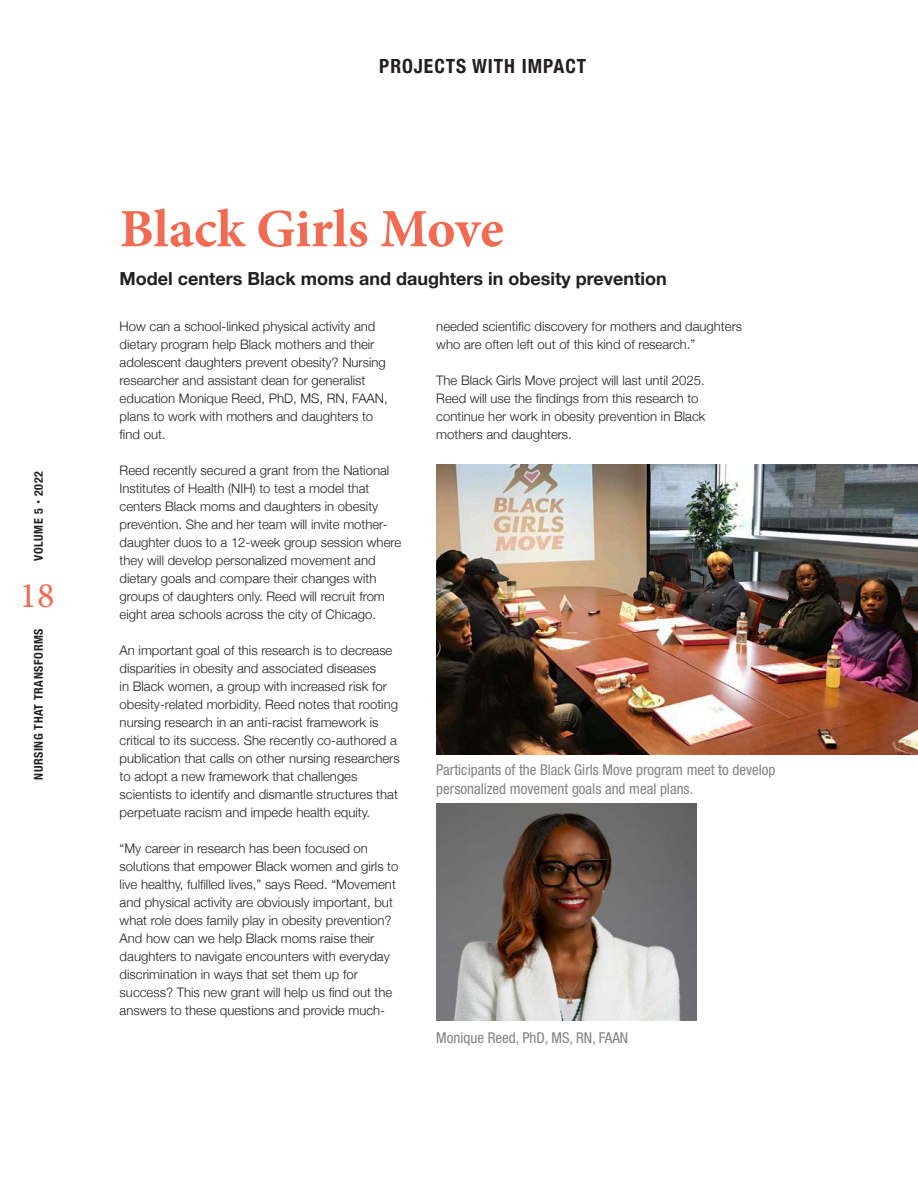
<style>
.page{position:relative;width:918px;height:1188px;background:#fff}
.page>*{position:absolute;margin:0;border:0;box-sizing:border-box;transform-origin:0 0}
.Student_Headline{font:700 54px "Minion Pro";color:#f26b50}
.t1{font:36px "Minion Pro Capt";color:#f26b50}
.t2{font:700 condensed 19.5px "Helvetica Neue";letter-spacing:.05em;color:#231f20}
.Body_Copy_8_75{font:700 18px "Helvetica Neue";color:#231f20}
.Photo_Credit_-_Secon{font:italic condensed 15px/18.8px "Helvetica Neue 57";color:#808285}
.Body_Copy_8_75-2{font:300 13.2px/18px "Helvetica Neue";color:#231f20}
.t3{font:700 condensed 12px "Helvetica Neue";letter-spacing:.05em;color:#231f20}
.s1{font-weight:400;font-stretch:normal}
</style>
<div class="page">
<img style="left:436px;top:803px;width:261px;height:218px">
<img style="left:436px;top:464px;width:482px;height:291px">
<p class="t3" style="left:29px;top:561px;width:91px;rotate:-90deg">VOLUME 5 <span class="s1">•</span> 2022</p>
<p class="t1" style="left:20px;top:571px;width:37px">18</p>
<p class="t3" style="left:29px;top:780px;width:153px;rotate:-90deg">NURSING THAT TRANSFORMS</p>
<p class="t2" style="left:379px;top:50px;width:208px">PROJECTS WITH IMPACT</p>
<p class="Student_Headline" style="left:120px;top:191px;width:386px">Black Girls Move</p>
<p class="Body_Copy_8_75" style="left:120px;top:265px;width:549px">Model centers Black moms and daughters in obesity prevention</p>
<p class="Body_Copy_8_75-2" style="left:120px;top:317px;width:270px">How can a school-linked physical activity and dietary program help Black mothers and their adolescent daughters prevent obesity? Nursing researcher and assistant dean for generalist education Monique Reed, PhD, MS, RN, FAAN, plans to work with mothers and daughters to find out.</p>
<p class="Body_Copy_8_75-2" style="left:120px;top:461px;width:283px">Reed recently secured a grant from the National Institutes of Health (NIH) to test a model that centers Black moms and daughters in obesity prevention. She and her team will invite mother&shy;daughter duos to a 12-week group session where they will develop personalized movement and dietary goals and compare their changes with groups of daughters only. Reed will recruit from eight area schools across the city of Chicago.</p>
<p class="Body_Copy_8_75-2" style="left:120px;top:641px;width:282px">An important goal of this research is to decrease disparities in obesity and associated diseases<br>in Black women, a group with increased risk for obesity-related morbidity. Reed notes that rooting nursing research in an anti-racist framework is critical to its success. She recently co-authored a publication that calls on other nursing researchers to adopt a new framework that challenges scientists to identify and dismantle structures that perpetuate racism and impede health equity.</p>
<p class="Body_Copy_8_75-2" style="left:120px;top:839px;width:280px">“My career in research has been focused on solutions that empower Black women and girls to live healthy, fulfilled lives,” says Reed. “Movement and physical activity are obviously important, but what role does family play in obesity prevention?<br>And how can we help Black moms raise their daughters to navigate encounters with everyday discrimination in ways that set them up for success? This new grant will help us find out the answers to these questions and provide much-</p>
<p class="Body_Copy_8_75-2" style="left:436px;top:316px;width:307px">needed scientific discovery for mothers and daughters who are often left out of this kind of research.”</p>
<p class="Body_Copy_8_75-2" style="left:436px;top:370px;width:271px">The Black Girls Move project will last until 2025.<br>Reed will use the findings from this research to continue her work in obesity prevention in Black mothers and daughters.</p>
<p class="Photo_Credit_-_Secon" style="left:436px;top:760px;width:341px">Participants of the Black Girls Move program meet to develop personalized movement goals and meal plans.</p>
<p class="Photo_Credit_-_Secon" style="left:436px;top:1028px;width:193px">Monique Reed, PhD, MS, RN, FAAN</p>
</div>
